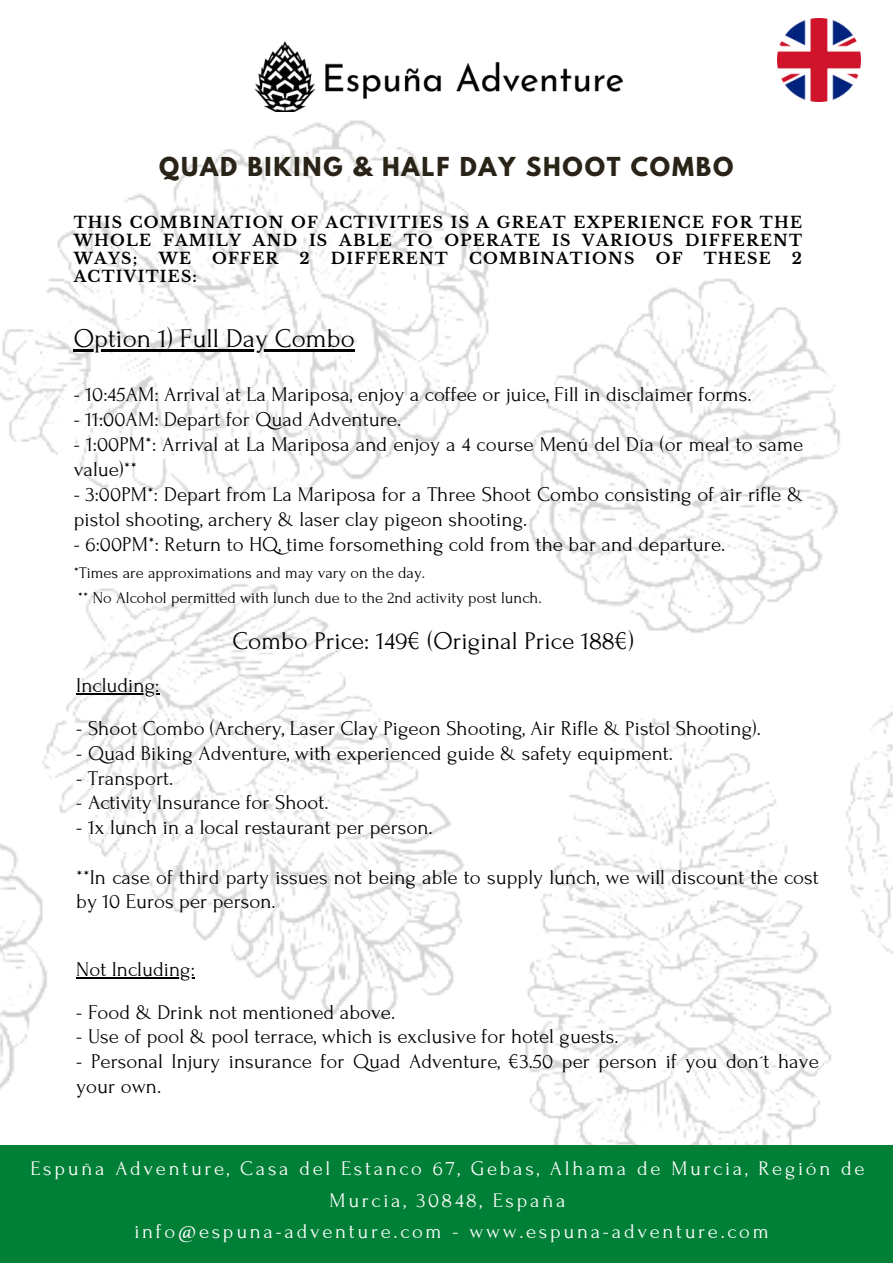
<style>
.page{position:relative;width:893px;height:1264px;background:#fff}
.page>*{position:absolute;margin:0;border:0;box-sizing:border-box;transform-origin:0 0}
.t1{font:27px "Forum";color:#000}
.t2{font:25.5px "Forum";color:#000}
.t3{font:700 23.1px "League Spartan";letter-spacing:.08em;color:#292318}
.t4{font:21px/25px "Forum";color:#000}
.t5{font:20.7px/31.5px "Forum";letter-spacing:.13em;color:#fff;text-align:center}
.t6{font:16.5px "Forum";color:#000}
.t7{font:700 15.6px/18px "Libre Baskerville";letter-spacing:.08em;color:#000;text-align:justify}
</style>
<div class="page">
<img style="left:0;top:41px;width:892px;height:1104px">
<div style="left:0;top:1145px;width:892px;height:117px;background:#008037"></div>
<hr style="left:74px;top:349px;width:281px;height:2px;background:#000">
<img style="left:244px;top:42px;width:378px;height:69px">
<hr style="left:76px;top:693px;width:83px;height:1px;background:#000">
<hr style="left:76px;top:977px;width:119px;height:1px;background:#000">
<img style="left:777px;top:18px;width:83px;height:83px">
<p class="t3" style="left:159px;top:155px;width:575px">QUAD BIKING &amp; HALF DAY SHOOT COMBO</p>
<p class="t7" style="left:74px;top:214px;width:730px">THIS COMBINATION OF ACTIVITIES IS A GREAT EXPERIENCE FOR THE WHOLE FAMILY AND IS ABLE TO OPERATE IS VARIOUS DIFFERENT WAYS;</p>
<p class="t7" style="left:159px;top:250px;width:34px">WE</p>
<p class="t7" style="left:212px;top:250px;width:67px">OFFER</p>
<p class="t7" style="left:299px;top:250px;width:12px">2</p>
<p class="t7" style="left:331px;top:250px;width:118px">DIFFERENT</p>
<p class="t7" style="left:469px;top:250px;width:167px">COMBINATIONS</p>
<p class="t7" style="left:655px;top:250px;width:28px">OF</p>
<p class="t7" style="left:703px;top:250px;width:68px">THESE</p>
<p class="t7" style="left:791px;top:250px;width:12px">2</p>
<p class="t7" style="left:74px;top:268px;width:125px">ACTIVITIES:</p>
<p class="t1" style="left:74px;top:324px;width:282px">Option 1) Full Day Combo</p>
<p class="t4" style="left:74px;top:382px;width:679px">- 10:45AM: Arrival at La Mariposa, enjoy a coffee or juice, Fill in disclaimer forms.</p>
<p class="t4" style="left:74px;top:407px;width:329px">- 11:00AM: Depart for Quad Adventure.</p>
<p class="t4" style="left:74px;top:432px;width:731px">- 1:00PM*: Arrival at La Mariposa and enjoy a 4 course Menú del Día (or meal to same value)**</p>
<p class="t4" style="left:74px;top:482px;width:731px">- 3:00PM*: Depart from La Mariposa for a Three Shoot Combo consisting of air rifle &amp; pistol shooting, archery &amp; laser clay pigeon shooting.</p>
<p class="t4" style="left:74px;top:532px;width:653px">- 6:00PM*: Return to HQ, time forsomething cold from the bar and departure.</p>
<p class="t6" style="left:74px;top:563px;width:353px">*Times are approximations and may vary on the day.</p>
<p class="t6" style="left:78px;top:588px;width:465px">** No Alcohol permitted with lunch due to the 2nd activity post lunch.</p>
<p class="t2" style="left:232px;top:627px;width:403px">Combo Price: 149€ (Original Price 188€)</p>
<p class="t4" style="left:76px;top:673px;width:85px">Including:</p>
<p class="t4" style="left:76px;top:716px;width:686px">- Shoot Combo (Archery, Laser Clay Pigeon Shooting, Air Rifle &amp; Pistol Shooting).</p>
<p class="t4" style="left:76px;top:765px;width:98px">- Transport.</p>
<p class="t4" style="left:76px;top:815px;width:358px">- 1x lunch in a local restaurant per person.</p>
<p class="t4" style="left:76px;top:864px;width:744px">**In case of third party issues not being able to supply lunch, we will discount the cost by 10 Euros per person.</p>
<p class="t4" style="left:76px;top:741px;width:598px">- Quad Biking Adventure, with experienced guide &amp; safety equipment.</p>
<p class="t4" style="left:76px;top:790px;width:254px">- Activity Insurance for Shoot.</p>
<p class="t4" style="left:76px;top:956px;width:120px">Not Including:</p>
<p class="t4" style="left:76px;top:999px;width:320px">- Food &amp; Drink not mentioned above.</p>
<p class="t4" style="left:76px;top:1024px;width:543px">- Use of pool &amp; pool terrace, which is exclusive for hotel guests.</p>
<p class="t4" style="left:76px;top:1049px;width:744px">- Personal Injury insurance for Quad Adventure, €3.50 per person if you don´t have your own.</p>
<p class="t5" style="left:31px;top:1153px;width:835px">Espuña Adventure, Casa del Estanco 67, Gebas, Alhama de Murcia, Región de<br>Murcia, 30848, España</p>
<p class="t5" style="left:134px;top:1216px;width:636px">info@espuna-adventure.com - www.espuna-adventure.com</p>
</div>
